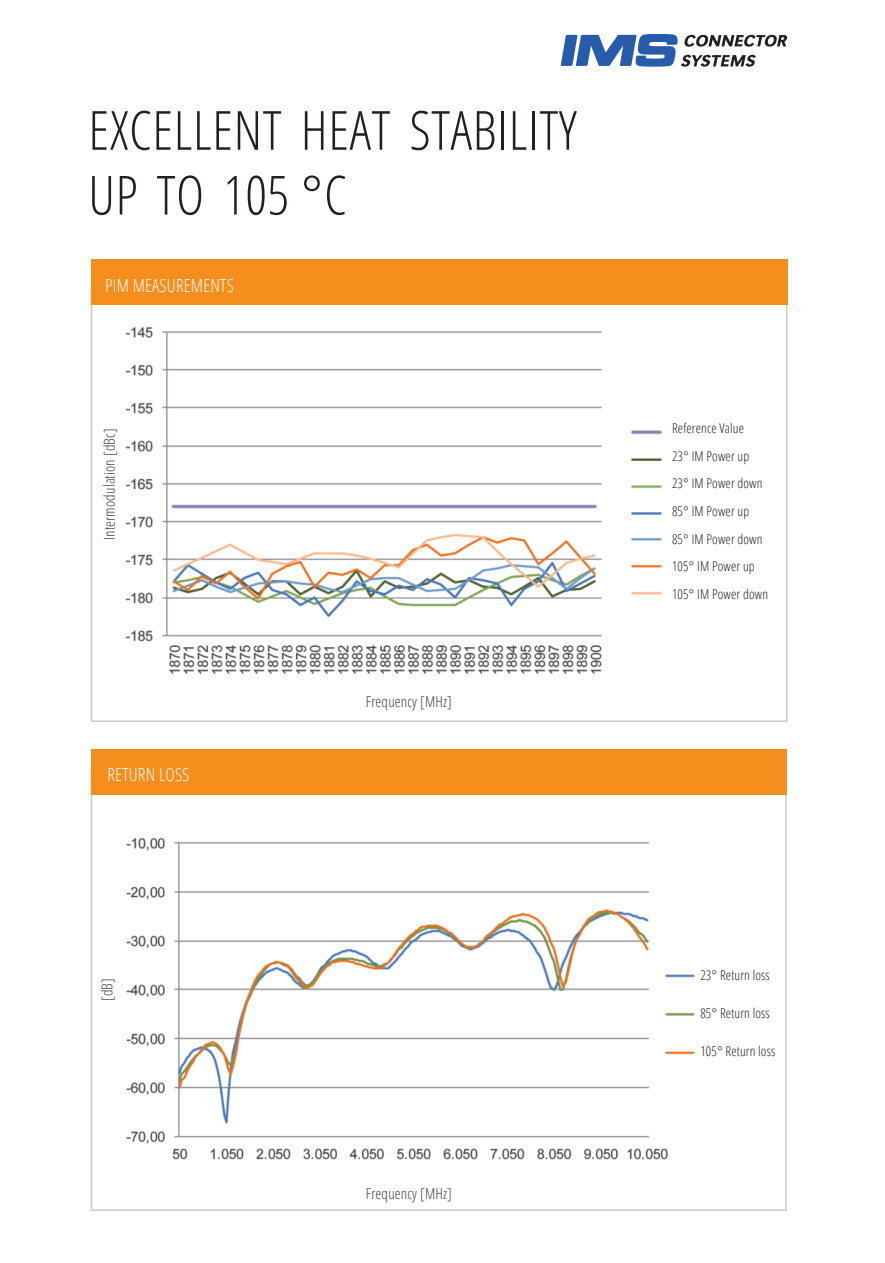
<style>
.page{position:relative;width:885px;height:1263px;background:#fff}
.page>*{position:absolute;margin:0;border:0;box-sizing:border-box;transform-origin:0 0}
.t1{font:300 54px/64.8px "Open Sans Condensed";letter-spacing:.01em;color:#231f20}
.t2{font:300 18px "Open Sans Condensed";letter-spacing:.01em;color:#fff}
.t3{font:300 15px "Open Sans Condensed";letter-spacing:.01em;color:#3e3e3f}
.t4{font:300 13.5px/27.5px "Open Sans Condensed";letter-spacing:.01em;color:#231f20}
</style>
<div class="page">
<img style="left:125px;top:326px;width:537px;height:348px">
<img style="left:126px;top:838px;width:569px;height:322px">
<div style="left:91px;top:259px;width:696px;height:46px;background:#f68e1e"></div>
<div style="left:91px;top:749px;width:695px;height:46px;background:#f68e1e"></div>
<svg style="left:560px;top:34px;width:227px;height:33px"></svg>
<h1 class="t1" style="left:88px;top:96px;width:490px">EXCELLENT HEAT STABILITY<br>UP TO 105 °C</h1>
<h2 class="t2" style="left:105px;top:273px;width:130px">PIM MEASUREMENTS</h2>
<p class="t3" style="left:99px;top:540px;width:113px;rotate:-90deg">Intermodulation [dBc]</p>
<h2 class="t2" style="left:107px;top:763px;width:83px">RETURN LOSS</h2>
<p class="t3" style="left:97px;top:1001px;width:25px;rotate:-90deg">[dB]</p>
<p class="t3" style="left:366px;top:691px;width:87px">Frequency [MHz]</p>
<p class="t3" style="left:366px;top:1183px;width:87px">Frequency [MHz]</p>
<p class="t4" style="left:672px;top:414px;width:97px">Reference Value<br>23° IM Power up<br>23° IM Power down<br>85° IM Power up<br>85° IM Power down<br>105° IM Power up<br>105° IM Power down</p>
<p class="t4" style="left:700px;top:961px;width:71px">23° Return loss</p>
<p class="t4" style="left:700px;top:999px;width:71px">85° Return loss</p>
<p class="t4" style="left:700px;top:1037px;width:76px">105° Return loss</p>
</div>
